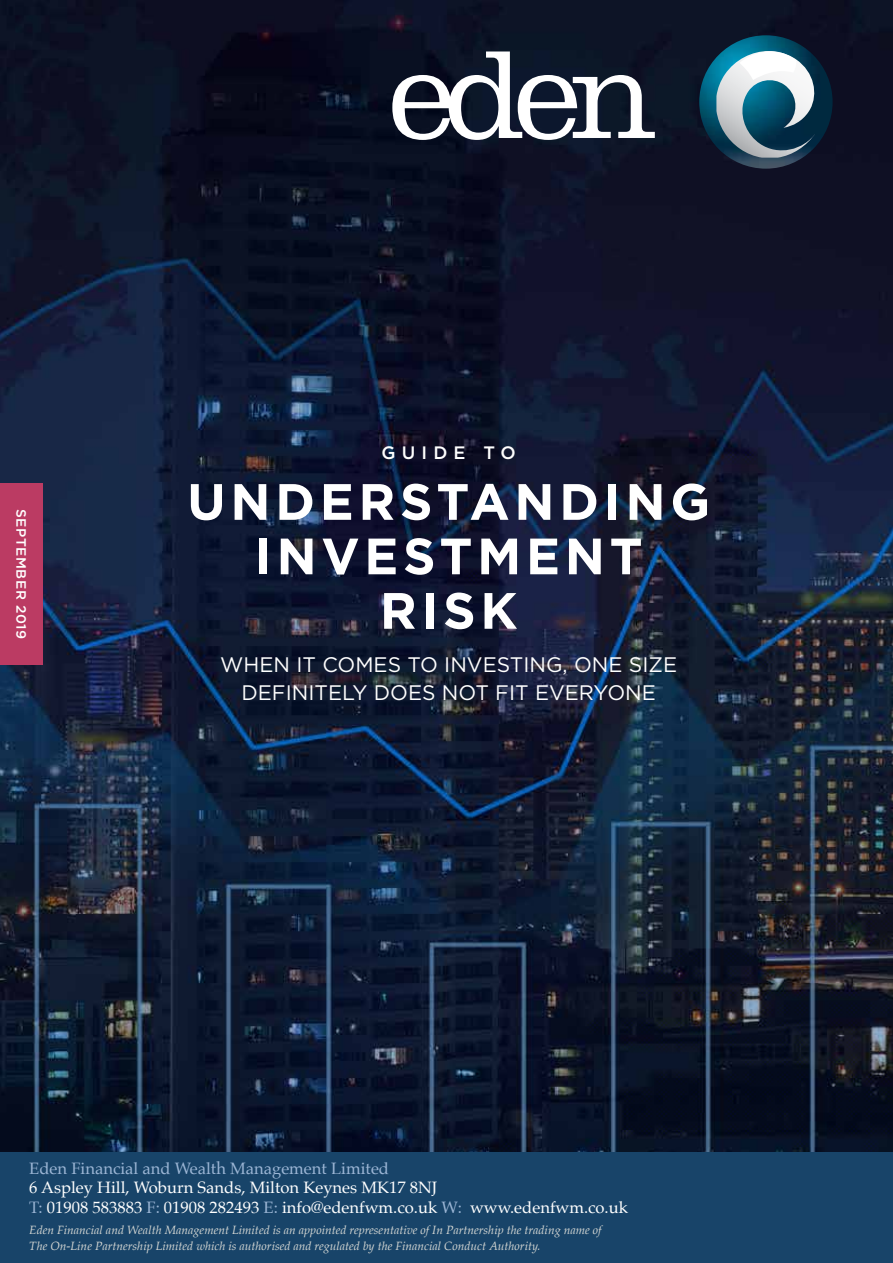
<style>
.page{position:relative;width:893px;height:1263px;background:#fff}
.page>*{position:absolute;margin:0;border:0;box-sizing:border-box;transform-origin:0 0}
.t1{font:700 51px/54.4px "Gotham HTF";letter-spacing:.09em;color:#fff;text-align:center}
.t2{font:21px/27.6px "Gotham HTF";color:#fff;text-align:center}
.t3{font:500 18px "Gotham HTF";letter-spacing:.34em;color:#fff}
.t4{font:16.5px/19.5px "Palatino";color:#fff}
.t5{font:16.5px "Palatino";color:#9cb6d5}
.t6{font:500 13.5px "Gotham HTF";letter-spacing:.04em;color:#fff}
.t7{font:italic 12px/16.5px "Palatino";color:#d7d9d5}
.s1{color:#9cb6d5}
</style>
<div class="page">
<img style="left:0;top:0;width:893px;height:1263px">
<div style="left:0;top:483px;width:43px;height:182px;background:#bb3b63"></div>
<img style="left:699px;top:35px;width:134px;height:134px;border-radius:67px">
<svg style="left:716px;top:51px;width:102px;height:107px"></svg>
<svg style="left:392px;top:51px;width:263px;height:89px"></svg>
<div style="left:0;top:1152px;width:893px;height:110px;background:#184469"></div>
<p class="t6" style="left:29px;top:509px;width:132px;rotate:90deg">SEPTEMBER 2019</p>
<h3 class="t3" style="left:382px;top:442px;width:136px">GUIDE TO</h3>
<h1 class="t1" style="left:187px;top:473px;width:525px">UNDERSTANDING<br>INVESTMENT<br>RISK</h1>
<h2 class="t2" style="left:220px;top:651px;width:458px">WHEN IT COMES TO INVESTING, ONE SIZE<br>DEFINITELY DOES NOT FIT EVERYONE</h2>
<h3 class="t5" style="left:29px;top:1160px;width:361px">Eden Financial and Wealth Management Limited</h3>
<h3 class="t4" style="left:29px;top:1179px;width:600px">6 Aspley Hill, Woburn Sands, Milton Keynes MK17 8NJ<br><span class="s1">T:</span> 01908 583883 <span class="s1">F:</span> 01908 282493 <span class="s1">E:</span> info@edenfwm.co.uk <span class="s1">W:</span> www.edenfwm.co.uk</h3>
<p class="t7" style="left:29px;top:1222px;width:574px">Eden Financial and Wealth Management Limited is an appointed representative of In Partnership the trading name of<br>The On-Line Partnership Limited which is authorised and regulated by the Financial Conduct Authority.</p>
</div>
